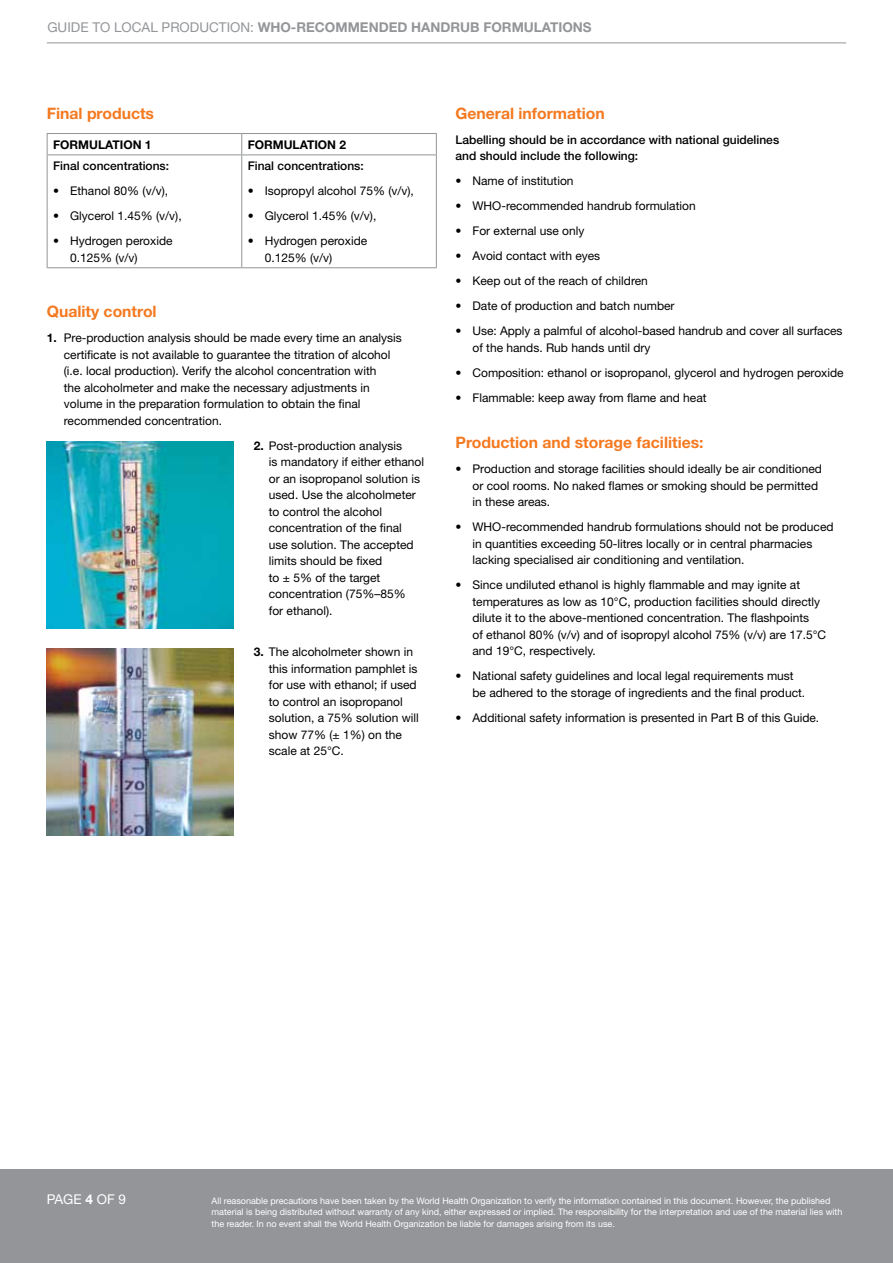
<style>
.page{position:relative;width:893px;height:1263px;background:#fff}
.page>*{position:absolute;margin:0;border:0;box-sizing:border-box;transform-origin:0 0}
.t1{font:700 15.75px "Helvetica Neue";color:#f47920}
.t2{font:700 13.5px "Helvetica Neue";color:#939598}
.t3{font:13.5px "Helvetica Neue";color:#fff}
.t4{font:12px/16.5px "Helvetica Neue";color:#000}
.t5{font:500 12px/16.5px "Helvetica Neue";color:#000}
.t6{font:700 12px "Helvetica Neue";color:#000}
.t7{font:9px/11.2px "Helvetica Neue";color:#fff}
.s1{font-weight:400}
.s2{font-weight:700}
</style>
<div class="page">
<hr style="left:47px;top:43px;width:799px;height:1px;background:#939598">
<div style="left:0;top:1169px;width:893px;height:94px;background:#939598"></div>
<hr style="left:47px;top:133px;width:195px;height:1px;background:#939598">
<svg style="left:47px;top:134px;width:1px;height:21px"></svg>
<hr style="left:242px;top:133px;width:195px;height:1px;background:#939598">
<svg style="left:241px;top:134px;width:1px;height:21px"></svg>
<svg style="left:436px;top:134px;width:1px;height:21px"></svg>
<hr style="left:47px;top:155px;width:195px;height:1px;background:#939598">
<hr style="left:47px;top:155px;width:1px;height:112px;background:#939598">
<hr style="left:242px;top:155px;width:195px;height:1px;background:#939598">
<hr style="left:241px;top:155px;width:1px;height:112px;background:#939598">
<hr style="left:436px;top:155px;width:1px;height:112px;background:#939598">
<hr style="left:47px;top:267px;width:195px;height:1px;background:#939598">
<hr style="left:242px;top:267px;width:195px;height:1px;background:#939598">
<img style="left:47px;top:441px;width:187px;height:187px">
<img style="left:47px;top:648px;width:187px;height:188px">
<p class="t2" style="left:47px;top:19px;width:546px"><span class="s1">GUIDE TO LOCAL PRODUCTION:</span> WHO-RECOMMENDED HANDRUB FORMULATIONS</p>
<h1 class="t1" style="left:47px;top:103px;width:109px">Final products</h1>
<p class="t6" style="left:53px;top:137px;width:100px">FORMULATION 1</p>
<p class="t6" style="left:248px;top:137px;width:100px">FORMULATION 2</p>
<p class="t5" style="left:53px;top:158px;width:118px">Final concentrations:</p>
<p class="t4" style="left:53px;top:183px;width:117px">• Ethanol 80% (v/v),</p>
<p class="t4" style="left:53px;top:208px;width:130px">• Glycerol 1.45% (v/v),</p>
<p class="t4" style="left:70px;top:233px;width:104px;text-indent:-17px">• Hydrogen peroxide<br>0.125% (v/v)</p>
<p class="t5" style="left:248px;top:158px;width:118px">Final concentrations:</p>
<p class="t4" style="left:248px;top:183px;width:168px">• Isopropyl alcohol 75% (v/v),</p>
<p class="t4" style="left:248px;top:208px;width:130px">• Glycerol 1.45% (v/v),</p>
<p class="t4" style="left:265px;top:233px;width:104px;text-indent:-17px">• Hydrogen peroxide<br>0.125% (v/v)</p>
<h1 class="t1" style="left:47px;top:302px;width:111px">Quality control</h1>
<p class="t4" style="left:64px;top:329px;width:340px;text-indent:-17px"><span class="s2">1.</span> Pre-production analysis should be made every time an analysis certificate is not available to guarantee the titration of alcohol (i.e. local production). Verify the alcohol concentration with<br>the alcoholmeter and make the necessary adjustments in volume in the preparation formulation to obtain the final recommended concentration.</p>
<p class="t4" style="left:269px;top:437px;width:157px;text-indent:-15px"><span class="s2">2.</span> Post-production analysis<br>is mandatory if either ethanol or an isopropanol solution is used. Use the alcoholmeter to control the alcohol concentration of the final<br>use solution. The accepted limits should be fixed<br>to ± 5% of the target concentration (75%–85%<br>for ethanol).</p>
<p class="t4" style="left:269px;top:643px;width:152px;text-indent:-15px"><span class="s2">3.</span> The alcoholmeter shown in this information pamphlet is for use with ethanol; if used to control an isopropanol solution, a 75% solution will show 77% (± 1%) on the scale at 25°C.</p>
<h1 class="t1" style="left:455px;top:103px;width:151px">General information</h1>
<p class="t5" style="left:455px;top:131px;width:325px">Labelling should be in accordance with national guidelines and should include the following:</p>
<p class="t4" style="left:455px;top:172px;width:120px">• Name of institution</p>
<p class="t4" style="left:455px;top:197px;width:242px">• WHO-recommended handrub formulation</p>
<p class="t4" style="left:455px;top:222px;width:130px">• For external use only</p>
<p class="t4" style="left:455px;top:247px;width:146px">• Avoid contact with eyes</p>
<p class="t4" style="left:455px;top:272px;width:194px">• Keep out of the reach of children</p>
<p class="t4" style="left:455px;top:297px;width:221px">• Date of production and batch number</p>
<p class="t4" style="left:472px;top:322px;width:371px;text-indent:-17px">• Use: Apply a palmful of alcohol-based handrub and cover all surfaces of the hands. Rub hands until dry</p>
<p class="t4" style="left:455px;top:364px;width:390px">• Composition: ethanol or isopropanol, glycerol and hydrogen peroxide</p>
<p class="t4" style="left:455px;top:389px;width:253px">• Flammable: keep away from flame and heat</p>
<h1 class="t1" style="left:455px;top:433px;width:250px">Production and storage facilities:</h1>
<p class="t4" style="left:472px;top:460px;width:351px;text-indent:-17px">• Production and storage facilities should ideally be air conditioned or cool rooms. No naked flames or smoking should be permitted in these areas.</p>
<p class="t4" style="left:472px;top:519px;width:363px;text-indent:-17px">• WHO-recommended handrub formulations should not be produced in quantities exceeding 50-litres locally or in central pharmacies lacking specialised air conditioning and ventilation.</p>
<p class="t4" style="left:472px;top:577px;width:355px;text-indent:-17px">• Since undiluted ethanol is highly flammable and may ignite at temperatures as low as 10°C, production facilities should directly dilute it to the above-mentioned concentration. The flashpoints<br>of ethanol 80% (v/v) and of isopropyl alcohol 75% (v/v) are 17.5°C and 19°C, respectively.</p>
<p class="t4" style="left:472px;top:668px;width:334px;text-indent:-17px">• National safety guidelines and local legal requirements must be adhered to the storage of ingredients and the final product.</p>
<p class="t4" style="left:455px;top:709px;width:365px">• Additional safety information is presented in Part B of this Guide.</p>
<p class="t3" style="left:47px;top:1191px;width:81px">PAGE <span class="s2">4</span> OF 9</p>
<p class="t7" style="left:212px;top:1195px;width:632px">All reasonable precautions have been taken by the World Health Organization to verify the information contained in this document. However, the published material is being distributed without warranty of any kind, either expressed or implied. The responsibility for the interpretation and use of the material lies with the reader. In no event shall the World Health Organization be liable for damages arising from its use.</p>
</div>
